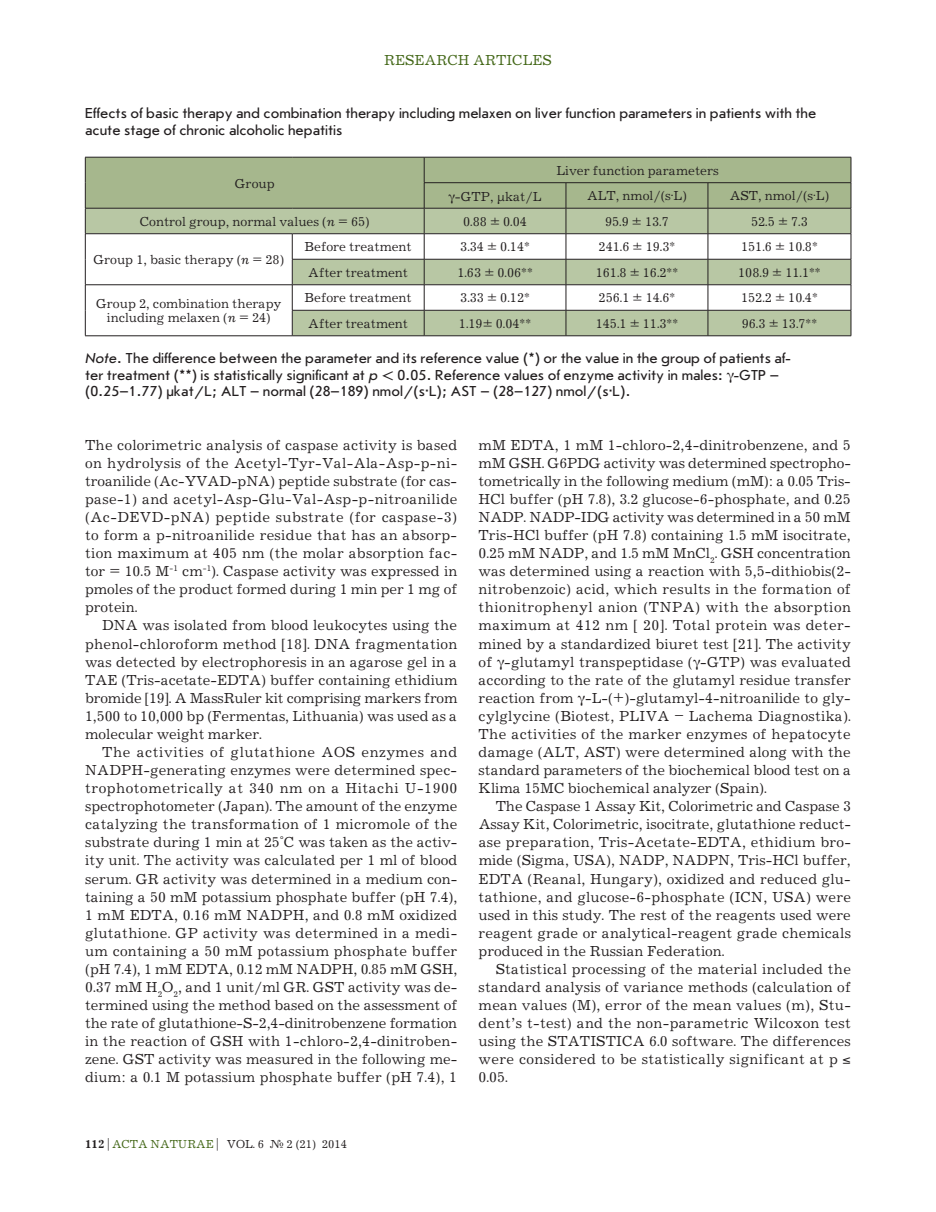
<style>
.page{position:relative;width:936px;height:1212px;background:#fff}
.page>*{position:absolute;margin:0;border:0;box-sizing:border-box;transform-origin:0 0}
.t1{font:15px/18px "Journal C";color:#231f20;text-align:justify}
.t2{font:15px/16.5px "Journal Sans C";color:#231f20}
.t3{font:15px "Journal C";color:#426616}
.t4{font:13.5px/14.2px "Journal C";color:#231f20;text-align:center}
.t5{font:12px "Journal C";color:#231f20}
.s1{font-family:"Newton C Pro"}
.s2{font-style:italic}
.s3{font-weight:700}
.s4{color:#426616}
</style>
<div class="page">
<svg style="left:85px;top:157px;width:766px;height:179px"></svg>
<hr style="left:85px;top:208px;width:207px;height:1px;background:#231f20">
<hr style="left:292px;top:208px;width:132px;height:1px;background:#231f20">
<hr style="left:424px;top:208px;width:142px;height:1px;background:#231f20">
<hr style="left:566px;top:208px;width:142px;height:1px;background:#231f20">
<hr style="left:708px;top:208px;width:143px;height:1px;background:#231f20">
<p class="t3" style="left:384px;top:52px;width:169px">RESEARCH ARTICLES</p>
<p class="t2" style="left:85px;top:105px;width:732px">Effects of basic therapy and combination therapy including melaxen on liver function parameters in patients with the acute stage of chronic alcoholic hepatitis</p>
<p class="t4" style="left:235px;top:177px;width:41px">Group</p>
<p class="t4" style="left:556px;top:164px;width:164px">Liver function parameters</p>
<p class="t4" style="left:448px;top:189px;width:95px"><span class="s1">γ</span>-GTP, µkat/L</p>
<p class="t4" style="left:587px;top:189px;width:101px">ALT, nmol/(s∙L)</p>
<p class="t4" style="left:729px;top:189px;width:101px">AST, nmol/(s∙L)</p>
<p class="t4" style="left:140px;top:215px;width:231px">Control group, normal values (<span class="s2">n</span> = 65)</p>
<p class="t4" style="left:463px;top:215px;width:65px">0.88 ± 0.04</p>
<p class="t4" style="left:605px;top:215px;width:65px">95.9 ± 13.7</p>
<p class="t4" style="left:751px;top:215px;width:58px">52.5 ± 7.3</p>
<p class="t4" style="left:93px;top:253px;width:192px">Group 1, basic therapy (<span class="s2">n</span> = 28)</p>
<p class="t4" style="left:304px;top:240px;width:109px">Before treatment</p>
<p class="t4" style="left:460px;top:240px;width:71px">3.34 ± 0.14*</p>
<p class="t4" style="left:598px;top:240px;width:78px">241.6 ± 19.3*</p>
<p class="t4" style="left:741px;top:240px;width:78px">151.6 ± 10.8*</p>
<p class="t4" style="left:308px;top:266px;width:101px">After treatment</p>
<p class="t4" style="left:457px;top:266px;width:77px">1.63 ± 0.06**</p>
<p class="t4" style="left:595px;top:266px;width:84px">161.8 ± 16.2**</p>
<p class="t4" style="left:738px;top:266px;width:84px">108.9 ± 11.1**</p>
<p class="t4" style="left:304px;top:291px;width:109px">Before treatment</p>
<p class="t4" style="left:460px;top:291px;width:71px">3.33 ± 0.12*</p>
<p class="t4" style="left:598px;top:291px;width:78px">256.1 ± 14.6*</p>
<p class="t4" style="left:741px;top:291px;width:78px">152.2 ± 10.4*</p>
<p class="t4" style="left:308px;top:317px;width:101px">After treatment</p>
<p class="t4" style="left:459px;top:317px;width:74px">1.19± 0.04**</p>
<p class="t4" style="left:595px;top:317px;width:84px">145.1 ± 11.3**</p>
<p class="t4" style="left:741px;top:317px;width:77px">96.3 ± 13.7**</p>
<p class="t2" style="left:85px;top:350px;width:707px"><span class="s2">Note</span>. The difference between the parameter and its reference value (*) or the value in the group of patients af&shy;ter treatment (**) is statistically significant at <span class="s2">p</span> &lt; 0.05. Reference values of enzyme activity in males: <span class="s1">γ</span>-GTP – (0.25–1.77) µkat/L; ALT – normal (28–189) nmol/(s∙L); AST – (28–127) nmol/(s∙L).</p>
<p class="t4" style="left:96px;top:297px;width:187px">Group 2, combination therapy including melaxen (<span class="s2">n</span> = 24)</p>
<p class="t1" style="left:85px;top:436px;width:374px">The colorimetric analysis of caspase activity is based on hydrolysis of the Acetyl-Tyr-Val-Ala-Asp-p-ni&shy;troanilide (Ac-YVAD-pNA) peptide substrate (for cas&shy;pase-1) and acetyl-Asp-Glu-Val-Asp-p-nitroanilide (Ac-DEVD-pNA) peptide substrate (for caspase-3) to form a p-nitroanilide residue that has an absorp&shy;tion maximum at 405 nm (the molar absorption fac&shy;tor = 10.5 M<sup>-1</sup> cm<sup>-1</sup>). Caspase activity was expressed in pmoles of the product formed during 1 min per 1 mg of protein.</p>
<p class="t1" style="left:85px;top:617px;width:374px;text-indent:17px">DNA was isolated from blood leukocytes using the phenol-chloroform method [18]. DNA fragmentation was detected by electrophoresis in an agarose gel in a TAE (Tris-acetate-EDTA) buffer containing ethidium bromide [19]. A MassRuler kit comprising markers from 1,500 to 10,000 bp (Fermentas, Lithuania) was used as a molecular weight marker.</p>
<p class="t1" style="left:85px;top:744px;width:374px;text-indent:17px">The activities of glutathione AOS enzymes and NADPH-generating enzymes were determined spec&shy;trophotometrically at 340 nm on a Hitachi U-1900 spectrophotometer (Japan). The amount of the enzyme catalyzing the transformation of 1 micromole of the substrate during 1 min at 25°C was taken as the activ&shy;ity unit. The activity was calculated per 1 ml of blood serum. GR activity was determined in a medium con&shy;taining a 50 mM potassium phosphate buffer (pH 7.4), 1 mM EDTA, 0.16 mM NADPH, and 0.8 mM oxidized glutathione. GP activity was determined in a medi&shy;um containing a 50 mM potassium phosphate buffer (pH 7.4), 1 mM EDTA, 0.12 mM NADPH, 0.85 mM GSH, 0.37 mM H<sub>2</sub>O<sub>2</sub>, and 1 unit/ml GR. GST activity was de&shy;termined using the method based on the assessment of the rate of glutathione-S-2,4-dinitrobenzene formation in the reaction of GSH with 1-chloro-2,4-dinitroben&shy;zene. GST activity was measured in the following me&shy;dium: a 0.1 M potassium phosphate buffer (pH 7.4), 1</p>
<p class="t5" style="left:85px;top:1137px;width:263px"><span class="s3">112</span> | <span class="s4">Acta naturae</span> | VOL. 6 № 2 (21) 2014</p>
<p class="t1" style="left:478px;top:436px;width:374px">mM EDTA, 1 mM 1-chloro-2,4-dinitrobenzene, and 5 mM GSH. G6PDG activity was determined spectropho&shy;tometrically in the following medium (mM): a 0.05 Tris-HCl buffer (pH 7.8), 3.2 glucose-6-phosphate, and 0.25<br>NADP. NADP-IDG activity was determined in a 50 mM Tris-HCl buffer (pH 7.8) containing 1.5 mM isocitrate, 0.25 mM NADP, and 1.5 mM MnCl<sub>2</sub>. GSH concentration was determined using a reaction with 5,5-dithiobis(2- nitrobenzoic) acid, which results in the formation of thionitrophenyl anion (TNPA) with the absorption maximum at 412 nm [ 20]. Total protein was deter&shy;mined by a standardized biuret test [21]. The activity of <span class="s1">γ</span>-glutamyl transpeptidase (<span class="s1">γ</span>-GTP) was evaluated according to the rate of the glutamyl residue transfer reaction from <span class="s1">γ</span>-L-(+)-glutamyl-4-nitroanilide to gly&shy;cylglycine (Biotest, PLIVA – Lachema Diagnostika).<br>The activities of the marker enzymes of hepatocyte damage (ALT, AST) were determined along with the standard parameters of the biochemical blood test on a Klima 15MC biochemical analyzer (Spain).</p>
<p class="t1" style="left:478px;top:798px;width:374px;text-indent:17px">The Caspase 1 Assay Kit, Colorimetric and Caspase 3<br>Assay Kit, Colorimetric, isocitrate, glutathione reduct&shy;ase preparation, Tris-Acetate-EDTA, ethidium bro&shy;mide (Sigma, USA), NADP, NADPN, Tris-HCl buffer, EDTA (Reanal, Hungary), oxidized and reduced glu&shy;tathione, and glucose-6-phosphate (ICN , USA) were used in this study. The rest of the reagents used were reagent grade or analytical-reagent grade chemicals produced in the Russian Federation.</p>
<p class="t1" style="left:478px;top:960px;width:374px;text-indent:17px">Statistical processing of the material included the standard analysis of variance methods (calculation of mean values (M), error of the mean values (m), Stu&shy;dent’s t-test) and the non-parametric Wilcoxon test using the STATISTICA 6.0 software. The differences were considered to be statistically significant at p ≤ 0.05.</p>
</div>
